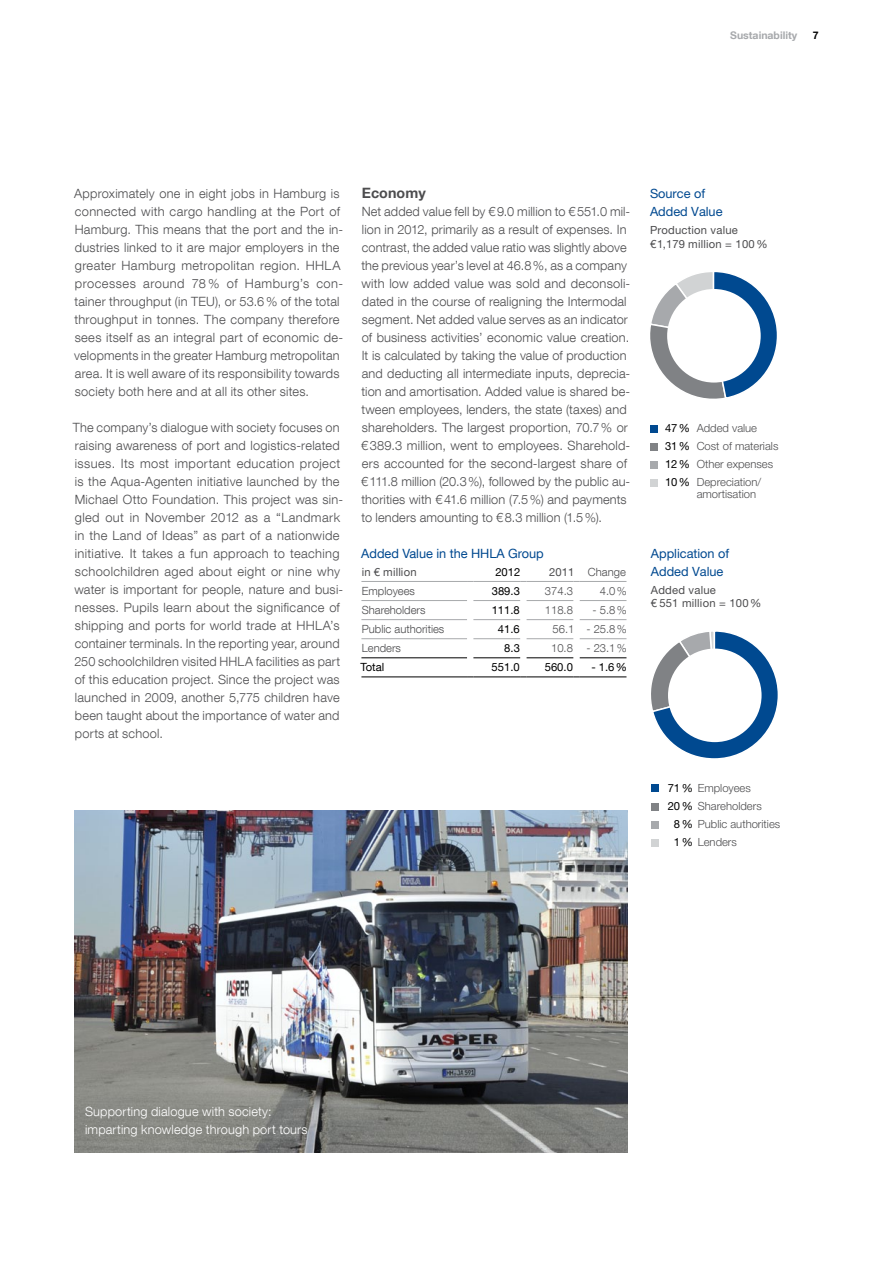
<style>
.page{position:relative;width:893px;height:1263px;background:#fff}
.page>*{position:absolute;margin:0;border:0;box-sizing:border-box;transform-origin:0 0}
.t1{font:700 14.25px "Helvetica Neue LT Com";color:#4d4d4f}
.t2{font:300 12.75px/18px "Helvetica Neue LT Com";letter-spacing:.015em;color:#4d4d4f}
.t3{font:12.75px/18px "Helvetica Neue LT Com";color:#004990}
.t4{font:300 12.75px/18px "Helvetica Neue LT Com";letter-spacing:.015em;color:#fff}
.t5{font:300 11.25px/18px "Helvetica Neue LT Com";color:#4d4d4f}
.t6{font:11.25px/13.5px "Helvetica Neue LT Com";letter-spacing:.02em;color:#4d4d4f}
.t7{font:11.25px "Helvetica Neue LT Com";color:#000}
.t8{font:700 10.5px "Helvetica Neue LT Com";color:#a7a9ac}
.t9{font:700 10.5px "Helvetica Neue LT Com";color:#000}
.s1{font-weight:400}
.s2{font-weight:400;color:#000}
</style>
<div class="page">
<hr style="left:361px;top:581px;width:106px;height:1px;background:#a7a9ac">
<hr style="left:473px;top:581px;width:47px;height:1px;background:#a7a9ac">
<hr style="left:527px;top:581px;width:46px;height:1px;background:#a7a9ac">
<hr style="left:580px;top:581px;width:46px;height:1px;background:#a7a9ac">
<hr style="left:361px;top:619px;width:106px;height:1px;background:#a7a9ac">
<hr style="left:473px;top:619px;width:47px;height:1px;background:#a7a9ac">
<hr style="left:527px;top:619px;width:46px;height:1px;background:#a7a9ac">
<hr style="left:580px;top:619px;width:46px;height:1px;background:#a7a9ac">
<hr style="left:361px;top:600px;width:106px;height:1px;background:#a7a9ac">
<hr style="left:473px;top:600px;width:47px;height:1px;background:#a7a9ac">
<hr style="left:527px;top:600px;width:46px;height:1px;background:#a7a9ac">
<hr style="left:580px;top:600px;width:46px;height:1px;background:#a7a9ac">
<hr style="left:361px;top:638px;width:106px;height:1px;background:#a7a9ac">
<hr style="left:473px;top:638px;width:47px;height:1px;background:#a7a9ac">
<hr style="left:527px;top:638px;width:46px;height:1px;background:#a7a9ac">
<hr style="left:580px;top:638px;width:46px;height:1px;background:#a7a9ac">
<hr style="left:361px;top:657px;width:106px;height:1px;background:#000">
<hr style="left:361px;top:676px;width:106px;height:1px;background:#000">
<hr style="left:473px;top:657px;width:47px;height:1px;background:#000">
<hr style="left:473px;top:676px;width:47px;height:1px;background:#000">
<hr style="left:527px;top:657px;width:46px;height:1px;background:#000">
<hr style="left:527px;top:676px;width:46px;height:1px;background:#000">
<hr style="left:580px;top:657px;width:46px;height:1px;background:#000">
<hr style="left:580px;top:676px;width:46px;height:1px;background:#000">
<img style="left:74px;top:810px;width:553px;height:342px">
<svg style="left:650px;top:272px;width:127px;height:127px"></svg>
<div style="left:650px;top:425px;width:7px;height:7px;background:#004990"></div>
<div style="left:650px;top:443px;width:7px;height:7px;background:#808285"></div>
<div style="left:650px;top:461px;width:7px;height:7px;background:#a7a9ac"></div>
<div style="left:650px;top:479px;width:7px;height:8px;background:#d1d3d4"></div>
<div style="left:667px;top:289px;width:94px;height:94px;background:#fff;border-radius:50%"></div>
<svg style="left:651px;top:631px;width:127px;height:128px"></svg>
<div style="left:651px;top:784px;width:7px;height:8px;background:#004990"></div>
<div style="left:668px;top:649px;width:94px;height:93px;background:#fff;border-radius:50%"></div>
<div style="left:651px;top:803px;width:7px;height:7px;background:#808285"></div>
<div style="left:651px;top:821px;width:7px;height:7px;background:#a7a9ac"></div>
<div style="left:651px;top:839px;width:7px;height:7px;background:#d1d3d4"></div>
<p class="t8" style="left:730px;top:29px;width:69px">Sustainability</p>
<p class="t9" style="left:813px;top:29px;width:7px">7</p>
<p class="t2" style="left:74px;top:184px;width:271px">Approximately one in eight jobs in Hamburg is connected with cargo handling at the Port of Hamburg. This means that the port and the in&shy;dustries linked to it are major employers in the greater Hamburg metropolitan region. HHLA processes around 78 % of Hamburg’s con&shy;tainer throughput (in TEU), or 53.6% of the total throughput in tonnes. The company therefore sees itself as an integral part of economic de&shy;velopments in the greater Hamburg metropolitan area. It is well aware of its responsibility towards society both here and at all its other sites.</p>
<p class="t2" style="left:73px;top:418px;width:272px">The company’s dialogue with society focuses on raising awareness of port and logistics-related issues. Its most important education project is the Aqua-Agenten initiative launched by the Michael Otto Foundation. This project was sin&shy;gled out in November 2012 as a “Landmark in the Land of Ideas” as part of a nationwide initiative. It takes a fun approach to teaching schoolchildren aged about eight or nine why water is important for people, nature and busi&shy;nesses. Pupils learn about the significance of shipping and ports for world trade at HHLA’s container terminals. In the reporting year, around 250 schoolchildren visited HHLA facilities as part of this education project. Since the project was launched in 2009, another 5,775 children have been taught about the importance of water and ports at school.</p>
<p class="t1" style="left:362px;top:184px;width:66px">Economy</p>
<p class="t2" style="left:361px;top:202px;width:271px">Net added value fell by €9.0 million to €551.0 mil&shy;lion in 2012, primarily as a result of expenses. In contrast, the added value ratio was slightly above the previous year’s level at 46.8%, as a company with low added value was sold and deconsoli&shy;dated in the course of realigning the Intermodal segment. Net added value serves as an indicator of business activities’ economic value creation.<br>It is calculated by taking the value of production and deducting all intermediate inputs, deprecia&shy;tion and amortisation. Added value is shared be&shy;tween employees, lenders, the state (taxes) and shareholders. The largest proportion, 70.7% or €389.3 million, went to employees. Sharehold&shy;ers accounted for the second-largest share of €111.8 million (20.3%), followed by the public au&shy;thorities with €41.6 million (7.5%) and payments to lenders amounting to €8.3 million (1.5%).</p>
<p class="t3" style="left:361px;top:544px;width:184px">Added Value in the HHLA Group</p>
<p class="t6" style="left:362px;top:565px;width:56px">in € million</p>
<p class="t7" style="left:495px;top:565px;width:27px">2012</p>
<p class="t5" style="left:549px;top:563px;width:78px"><span class="s1">2011</span> Change</p>
<p class="t5" style="left:362px;top:582px;width:55px">Employees</p>
<p class="t7" style="left:492px;top:584px;width:30px">389.3</p>
<p class="t5" style="left:545px;top:582px;width:30px">374.3</p>
<p class="t5" style="left:600px;top:582px;width:29px">4.0%</p>
<p class="t5" style="left:362px;top:601px;width:65px">Shareholders</p>
<p class="t7" style="left:492px;top:603px;width:30px">111.8</p>
<p class="t5" style="left:545px;top:601px;width:30px">118.8</p>
<p class="t5" style="left:593px;top:601px;width:36px">- 5.8%</p>
<p class="t5" style="left:362px;top:620px;width:84px">Public authorities</p>
<p class="t7" style="left:498px;top:622px;width:23px">41.6</p>
<p class="t5" style="left:553px;top:620px;width:76px">56.1 - 25.8%</p>
<p class="t5" style="left:362px;top:639px;width:41px">Lenders</p>
<p class="t7" style="left:504px;top:641px;width:17px">8.3</p>
<p class="t5" style="left:551px;top:639px;width:77px">10.8 - 23.1%</p>
<p class="t7" style="left:361px;top:660px;width:25px">Total</p>
<p class="t7" style="left:492px;top:660px;width:30px">551.0</p>
<p class="t7" style="left:545px;top:660px;width:30px">560.0</p>
<p class="t7" style="left:591px;top:660px;width:37px">- 1.6%</p>
<p class="t3" style="left:650px;top:185px;width:74px">Source of<br>Added Value</p>
<p class="t6" style="left:650px;top:223px;width:119px">Production value<br>€ 1,179 million = 100 %</p>
<p class="t5" style="left:665px;top:419px;width:115px"><span class="s2">47 %</span> Added value<br><span class="s2">31 %</span> Cost of materials<br><span class="s2">12 %</span> Other expenses<br><span class="s2">10 %</span> Depreciation/</p>
<p class="t5" style="left:697px;top:485px;width:61px">amortisation</p>
<p class="t3" style="left:651px;top:544px;width:80px">Application of<br>Added Value</p>
<p class="t6" style="left:651px;top:583px;width:112px">Added value<br>€ 551 million = 100 %</p>
<p class="t5" style="left:668px;top:779px;width:85px"><span class="s2">71 %</span> Employees</p>
<p class="t5" style="left:668px;top:797px;width:96px"><span class="s2">20 %</span> Shareholders</p>
<p class="t5" style="left:674px;top:815px;width:108px"><span class="s2">8 %</span> Public authorities</p>
<p class="t5" style="left:674px;top:833px;width:64px"><span class="s2">1 %</span> Lenders</p>
<p class="t4" style="left:85px;top:1102px;width:224px">Supporting dialogue with society: imparting knowledge through port tours</p>
</div>
